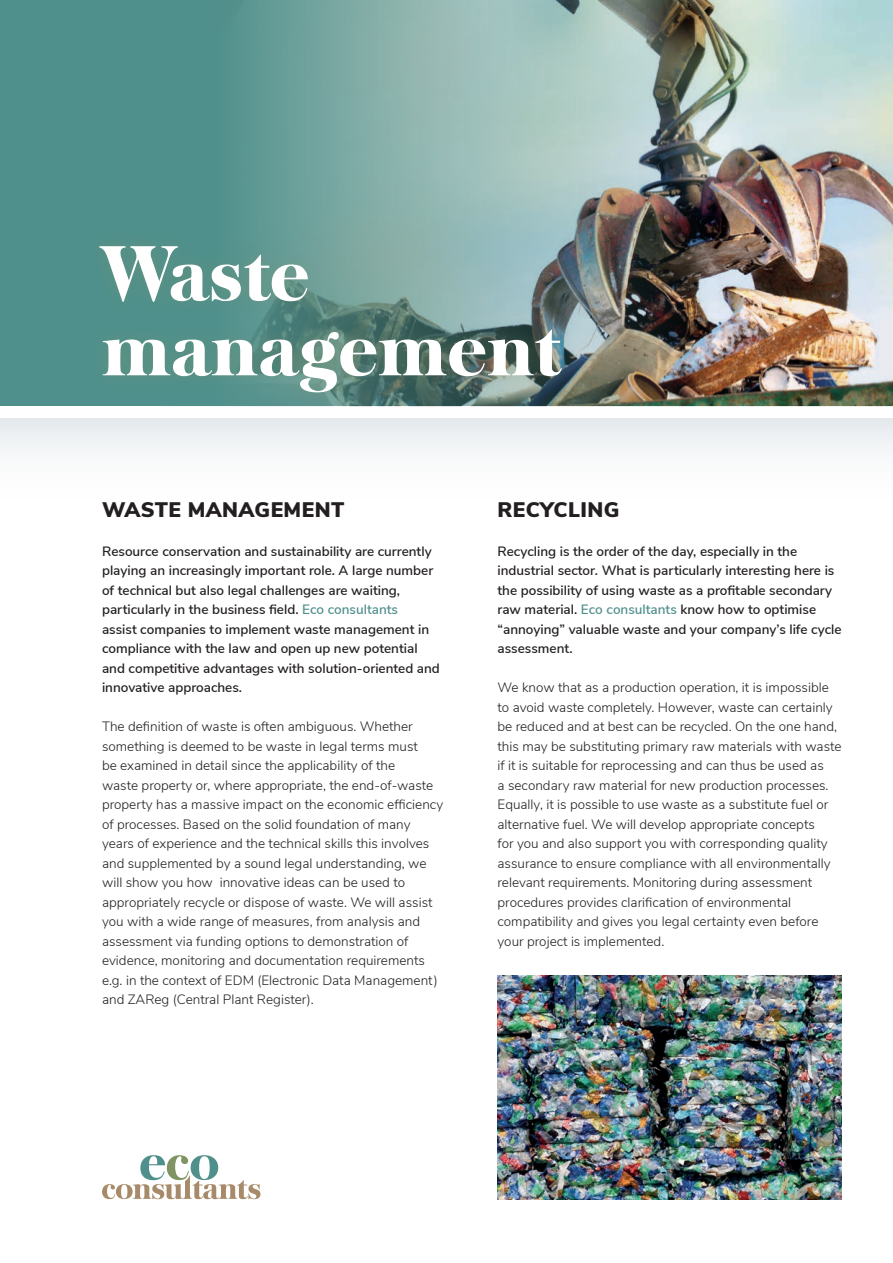
<style>
.page{position:relative;width:893px;height:1263px;background:#fff}
.page>*{position:absolute;margin:0;border:0;box-sizing:border-box;transform-origin:0 0}
.t1{font:800 75px/75px "Baskerville";color:#fff}
.t2{font:900 21px "Nunito Sans";letter-spacing:.02em;color:#231f20}
.t3{font:300 13.5px/19.5px "Nunito Sans";color:#231f20}
.t4{font:600 13.5px/19.5px "Nunito Sans";color:#231f20}
.s1{color:#50908c}
</style>
<div class="page">
<img style="left:709px;top:0;width:184px;height:406px">
<div style="left:0;top:418px;width:893px;height:103px;background:linear-gradient(to bottom,#eaedf0,#fff)"></div>
<img style="left:497px;top:975px;width:345px;height:224px">
<img style="left:0;top:0;width:709px;height:406px">
<div style="left:86px;top:230px;width:490px;height:178px;background:#809362;opacity:.35"></div>
<svg style="left:102px;top:1155px;width:158px;height:44px"></svg>
<h1 class="t1" style="left:102px;top:239px;width:460px">Waste management</h1>
<h2 class="t2" style="left:102px;top:494px;width:244px">WASTE MANAGEMENT</h2>
<p class="t4" style="left:102px;top:540px;width:339px">Resource conservation and sustainability are currently playing an increasingly important role. A large number of technical but also legal challenges are waiting, particularly in the business field. <span class="s1">Eco consultants<br></span>assist companies to implement waste management in compliance with the law and open up new potential and competitive advantages with solution-oriented and innovative approaches.</p>
<p class="t3" style="left:102px;top:716px;width:343px">The definition of waste is often ambiguous. Whether something is deemed to be waste in legal terms must<br>be examined in detail since the applicability of the<br>waste property or, where appropriate, the end-of-waste property has a massive impact on the economic efficiency of processes. Based on the solid foundation of many years of experience and the technical skills this involves and supplemented by a sound legal understanding, we will show you how innovative ideas can be used to appropriately recycle or dispose of waste. We will assist you with a wide range of measures, from analysis and assessment via funding options to demonstration of evidence, monitoring and documentation requirements e.g. in the context of EDM (Electronic Data Management) and ZAReg (Central Plant Register).</p>
<h2 class="t2" style="left:497px;top:494px;width:123px">RECYCLING</h2>
<p class="t4" style="left:497px;top:540px;width:346px">Recycling is the order of the day, especially in the industrial sector. What is particularly interesting here is the possibility of using waste as a profitable secondary raw material. <span class="s1">Eco consultants</span> know how to optimise “annoying” valuable waste and your company’s life cycle assessment.</p>
<p class="t3" style="left:497px;top:677px;width:346px">We know that as a production operation, it is impossible to avoid waste completely. However, waste can certainly be reduced and at best can be recycled. On the one hand, this may be substituting primary raw materials with waste if it is suitable for reprocessing and can thus be used as<br>a secondary raw material for new production processes.<br>Equally, it is possible to use waste as a substitute fuel or alternative fuel. We will develop appropriate concepts<br>for you and also support you with corresponding quality assurance to ensure compliance with all environmentally relevant requirements. Monitoring during assessment procedures provides clarification of environmental compatibility and gives you legal certainty even before your project is implemented.</p>
</div>
